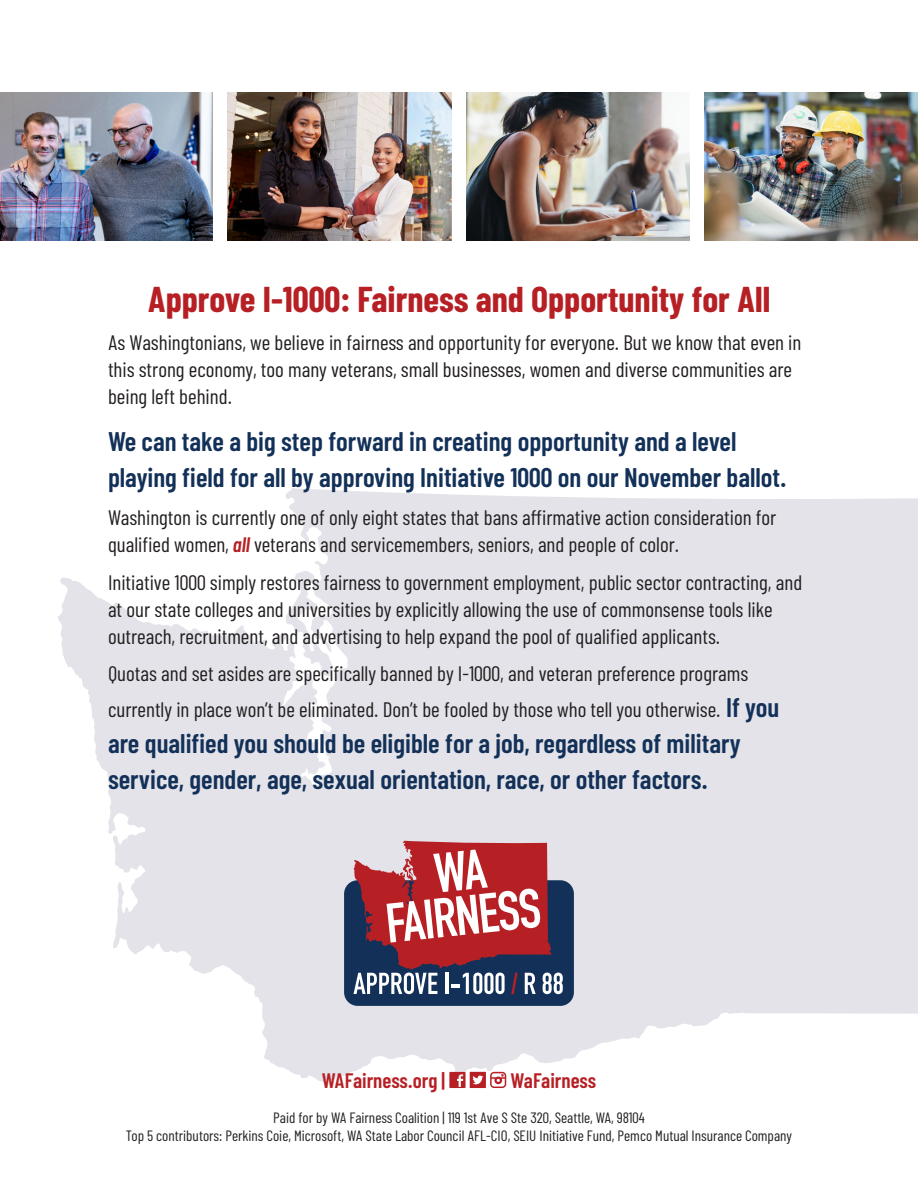
<style>
.page{position:relative;width:918px;height:1188px;background:#fff}
.page>*{position:absolute;margin:0;border:0;box-sizing:border-box;transform-origin:0 0}
.sub{font:700 36px "Barlow Condensed";color:#b62024}
.body{font:600 27px/36px "Barlow Condensed";color:#133158}
.body-2{font:21px/27px "Barlow Condensed";color:#231f20}
.t1{font:600 21px "Barlow Condensed";color:#b62024}
.t2{font:15px "Barlow Condensed";color:#231f20}
.s1{font-weight:600;font-style:italic;color:#b62024}
.s2{font-weight:600;font-size:27px;color:#133158}
</style>
<div class="page">
<svg style="left:58px;top:488px;width:860px;height:594px;fill:#e3e3e9"></svg>
<div style="left:344px;top:880px;width:230px;height:126px;background:#133158;border-radius:14px"></div>
<svg style="left:354px;top:841px;width:209px;height:153px"></svg>
<svg style="left:449px;top:1072px;width:57px;height:16px"></svg>
<img style="left:228px;top:92px;width:223px;height:149px">
<img style="left:0;top:92px;width:213px;height:149px">
<img style="left:705px;top:92px;width:213px;height:149px">
<img style="left:466px;top:92px;width:224px;height:149px">
<p class="sub" style="left:148px;top:277px;width:624px">Approve I-1000: Fairness and Opportunity for All</p>
<p class="body-2" style="left:108px;top:329px;width:695px">As Washingtonians, we believe in fairness and opportunity for everyone. But we know that even in this strong economy, too many veterans, small businesses, women and diverse communities are being left behind.</p>
<p class="body" style="left:108px;top:423px;width:680px">We can take a big step forward in creating opportunity and a level playing field for all by approving Initiative 1000 on our November ballot.</p>
<p class="body-2" style="left:108px;top:503px;width:670px">Washington is currently one of only eight states that bans affirmative action consideration for qualified women, <span class="s1">all</span> veterans and servicemembers, seniors, and people of color.</p>
<p class="body-2" style="left:108px;top:568px;width:696px">Initiative 1000 simply restores fairness to government employment, public sector contracting, and at our state colleges and universities by explicitly allowing the use of commonsense tools like outreach, recruitment, and advertising to help expand the pool of qualified applicants.</p>
<p class="body-2" style="left:108px;top:655px;width:673px;line-height:36px">Quotas and set asides are specifically banned by I-1000, and veteran preference programs currently in place won’t be eliminated. Don’t be fooled by those who tell you otherwise. <span class="s2">If you</span></p>
<p class="body" style="left:108px;top:725px;width:634px">are qualified you should be eligible for a job, regardless of military service, gender, age, sexual orientation, race, or other factors.</p>
<p class="t1" style="left:322px;top:1067px;width:125px">WAFairness.org |</p>
<p class="t1" style="left:510px;top:1067px;width:87px">WaFairness</p>
<p class="t2" style="left:273px;top:1108px;width:373px">Paid for by WA Fairness Coalition | 119 1st Ave S Ste 320, Seattle, WA, 98104</p>
<p class="t2" style="left:126px;top:1126px;width:668px">Top 5 contributors: Perkins Coie, Microsoft, WA State Labor Council AFL-CIO, SEIU Initiative Fund, Pemco Mutual Insurance Company</p>
</div>
